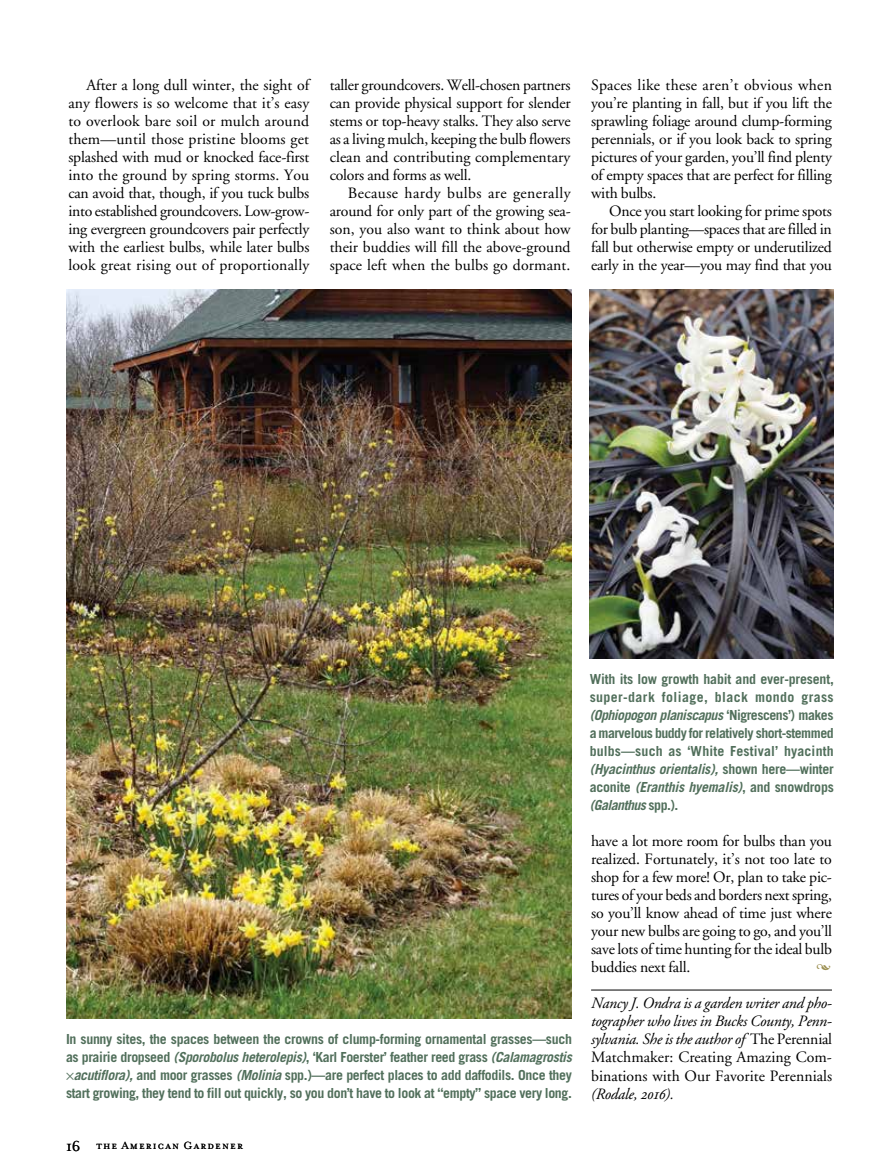
<style>
.page{position:relative;width:891px;height:1175px;background:#fff}
.page>*{position:absolute;margin:0;border:0;box-sizing:border-box;transform-origin:0 0}
.t1{font:15.75px/18px "Adobe Garamond Regular Os F";letter-spacing:-.005em;color:#000;text-align:justify}
.t2{font:15.75px/18px "Adobe Garamond Italic Os F";letter-spacing:-.015em;color:#000;text-align:justify}
.t3{font:700 13.8px/18px "Trade Gothic";letter-spacing:-.025em;color:#516f5b;text-align:center}
.t4{font:12px "Mrs Eaves Small Caps";letter-spacing:.09em;color:#000}
.s1{font-style:italic}
.s2{font-family:"Mrs Eaves Roman";font-size:16.5px}
.s3{font-family:"Adobe Garamond Regular Os F"}
</style>
<div class="page">
<hr style="left:591px;top:989px;width:241px;height:1px;background:#000">
<img style="left:590px;top:289px;width:243px;height:369px">
<img style="left:66px;top:289px;width:506px;height:729px">
<p class="t1" style="left:68px;top:76px;width:243px;text-indent:18px">After a long dull winter, the sight of any flowers is so welcome that it’s easy to overlook bare soil or mulch around them—until those pristine blooms get splashed with mud or knocked face-first into the ground by spring storms. You can avoid that, though, if you tuck bulbs into established groundcovers. Low-grow&shy;ing evergreen groundcovers pair perfectly with the earliest bulbs, while later bulbs look great rising out of proportionally</p>
<p class="t1" style="left:330px;top:76px;width:242px">taller groundcovers. Well-chosen partners can provide physical support for slender stems or top-heavy stalks. They also serve as a living mulch, keeping the bulb flowers clean and contributing complementary colors and forms as well.</p>
<p class="t1" style="left:330px;top:184px;width:243px;text-indent:18px">Because hardy bulbs are generally around for only part of the growing sea&shy;son, you also want to think about how their buddies will fill the above-ground space left when the bulbs go dormant.</p>
<p class="t1" style="left:591px;top:76px;width:242px">Spaces like these aren’t obvious when you’re planting in fall, but if you lift the sprawling foliage around clump-forming perennials, or if you look back to spring pictures of your garden, you’ll find plenty of empty spaces that are perfect for filling with bulbs.</p>
<p class="t1" style="left:591px;top:202px;width:242px;text-indent:18px">Once you start looking for prime spots for bulb planting—spaces that are filled in fall but otherwise empty or underutilized early in the year—you may find that you</p>
<p class="t3" style="left:66px;top:1030px;width:507px">In sunny sites, the spaces between the crowns of clump-forming ornamental grasses—such as prairie dropseed <span class="s1">(Sporobolus heterolepis)</span>, ‘Karl Foerster’ feather reed grass <span class="s1">(Calamagrostis acutiflora),</span> and moor grasses <span class="s1">(Molinia</span> spp.)—are perfect places to add daffodils. Once they start growing, they tend to fill out quickly, so you don’t have to look at “empty” space very long.</p>
<p class="t4" style="left:66px;top:1139px;width:178px"><span class="s2">16</span> the American Gardener</p>
<p class="t3" style="left:590px;top:670px;width:246px;text-align:justify">With its low growth habit and ever-present, super-dark foliage, black mondo grass <span class="s1">(Ophiopogon planiscapus</span> ‘Nigrescens’) makes a marvelous buddy for relatively short-stemmed bulbs—such as ‘White Festival’ hyacinth <span class="s1">(Hyacinthus orientalis),</span> shown here—winter aconite <span class="s1">(Eranthis hyemalis)</span>, and snowdrops <span class="s1">(Galanthus</span> spp.).</p>
<p class="t1" style="left:591px;top:832px;width:242px">have a lot more room for bulbs than you realized. Fortunately, it’s not too late to shop for a few more! Or, plan to take pic&shy;tures of your beds and borders next spring, so you’ll know ahead of time just where your new bulbs are going to go, and you’ll save lots of time hunting for the ideal bulb buddies next fall.</p>
<p class="t2" style="left:591px;top:995px;width:243px">Nancy J. Ondra is a garden writer and pho&shy;tographer who lives in Bucks County, Penn&shy;sylvania. She is the author of <span class="s3">The Perennial</span></p>
<p class="t1" style="left:591px;top:1048px;width:243px">Matchmaker: Creating Amazing Com&shy;binations with Our Favorite Perennials</p>
<p class="t2" style="left:591px;top:1085px;width:84px">(Rodale, 2016).</p>
</div>
